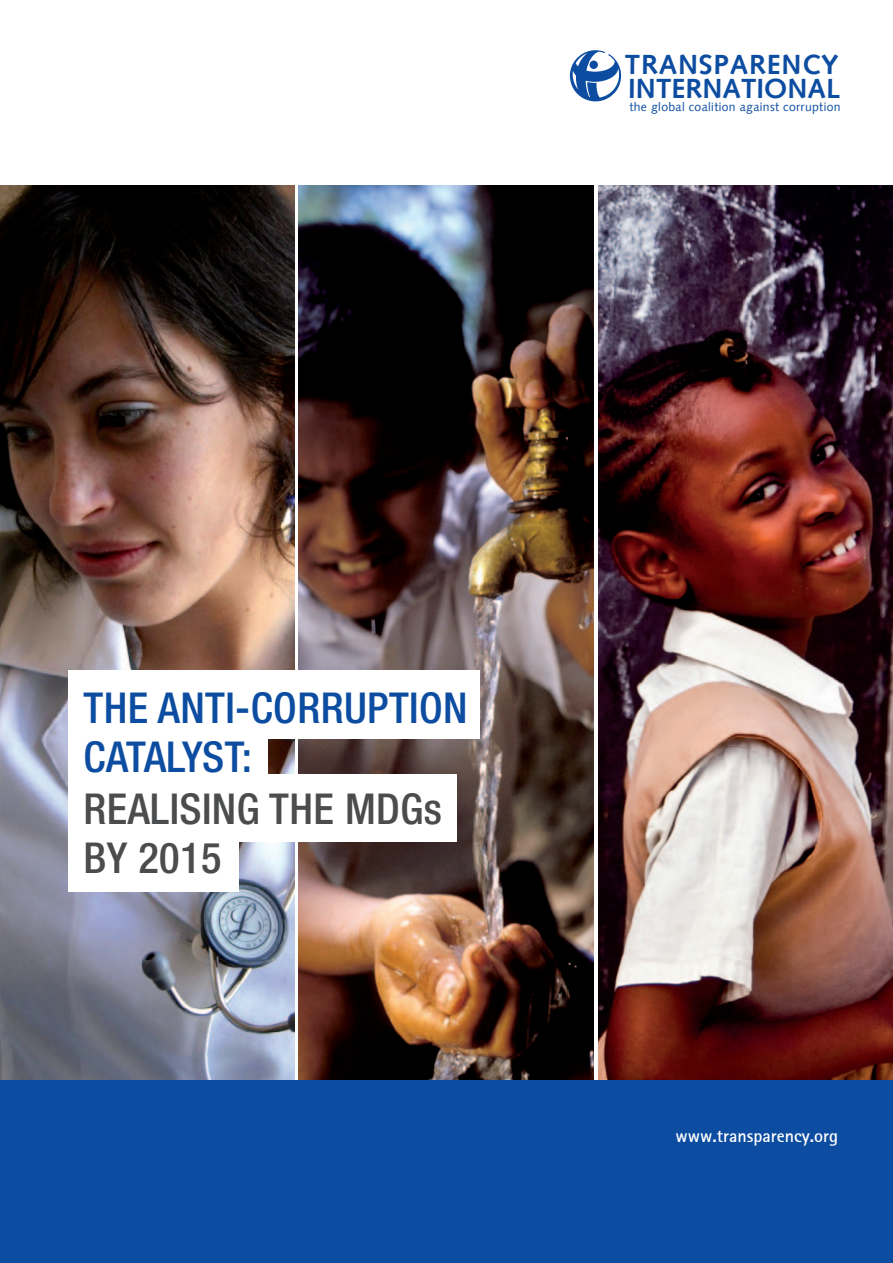
<style>
.page{position:relative;width:893px;height:1263px;background:#fff}
.page>*{position:absolute;margin:0;border:0;box-sizing:border-box;transform-origin:0 0}
.t1{font:500 condensed 42.6px/49.1px "Helvetica Neue";letter-spacing:.01em;color:#0d4da1}
.t2{font:500 condensed 42.6px/49.1px "Helvetica Neue";letter-spacing:.01em;color:#4b4c4d}
.t3{font:700 27.75px/24.2px "Syntax";color:#0d4da1}
.t4{font:700 18px "Rotis Sans Serif";color:#fff}
.t5{font:12.15px "Syntax";letter-spacing:.03em;color:#0d4da1}
</style>
<div class="page">
<img style="left:598px;top:186px;width:295px;height:894px">
<img style="left:299px;top:186px;width:295px;height:894px">
<img style="left:0;top:186px;width:295px;height:894px">
<div style="left:0;top:1080px;width:893px;height:183px;background:#0d4da1"></div>
<svg style="left:570px;top:50px;width:51px;height:51px"></svg>
<div style="left:68px;top:725px;width:200px;height:69px;background:#fff"></div>
<div style="left:68px;top:774px;width:388px;height:68px;background:#fff"></div>
<div style="left:68px;top:823px;width:171px;height:68px;background:#fff"></div>
<div style="left:68px;top:670px;width:412px;height:69px;background:#fff"></div>
<p class="t3" style="left:625px;top:52px;width:216px">TRANSPARENCY<br>INTERNATIONAL</p>
<p class="t5" style="left:629px;top:100px;width:213px">the global coalition against corruption</p>
<p class="t1" style="left:84px;top:683px;width:386px">THE ANTI-CORRUPTION<br>CATALYST:</p>
<p class="t2" style="left:84px;top:784px;width:360px">REALISING THE MDGs<br>BY 2015</p>
<p class="t4" style="left:675px;top:1125px;width:164px">www.transparency.org</p>
</div>
